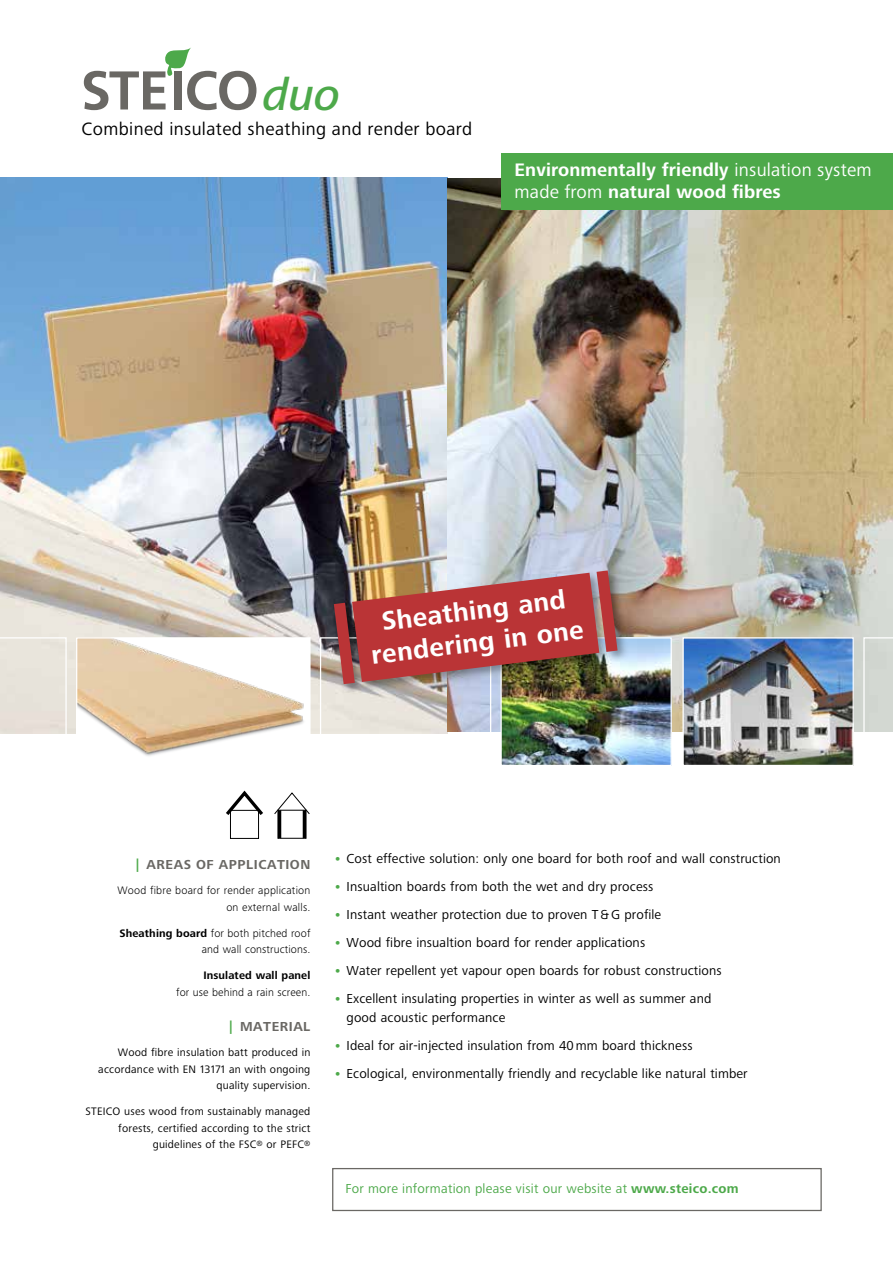
<style>
.page{position:relative;width:893px;height:1263px;background:#fff}
.page>*{position:absolute;margin:0;border:0;box-sizing:border-box;transform-origin:0 0}
.t1{font:italic 500 46.2px "Frutiger Next LTW1 G";color:#4da94a}
.Störer_18_pt{font:700 27px/32.4px "Frutiger Next LTW1 G";color:#fff;text-align:center}
.t2{font:700 18.75px "Frutiger Next LTW1 G";letter-spacing:.01em;color:#fff}
.t3{font:18.6px "Frutiger Next LTW1 G";letter-spacing:.02em;color:#000}
._1_2_Copy_Bulletpoin{font:13.5px/18.8px "Frutiger Next LTW1 G";letter-spacing:.01em;color:#000}
.t4{font:13.5px "Frutiger Next LTW1 G";letter-spacing:.02em;color:#4da94a}
.t5{font:700 13.5px "Frutiger Next LTW1 G";letter-spacing:.04em;color:#6a6864}
._2_0_Copy_Marginalie{font:11.25px/16.5px "Frutiger Next LTW1 G";letter-spacing:.02em;color:#000;text-align:right}
._2_0_Copy_Marginalie-2{font:300 11.25px/16.5px "Frutiger Next LTW1 G";letter-spacing:.01em;color:#000;text-align:right}
.s1{font-weight:400}
.s2{color:#4da94a}
.s3{font-weight:700}
.s4{font-weight:700;color:#4da94a}
</style>
<div class="page">
<img style="left:0;top:177px;width:448px;height:557px">
<img style="left:448px;top:178px;width:445px;height:553px">
<div style="left:502px;top:153px;width:391px;height:57px;background:#4da94a"></div>
<svg style="left:84px;top:47px;width:172px;height:63px"></svg>
<div style="left:332px;top:1168px;width:490px;height:43px;border:1px solid #6a6864"></div>
<img style="left:78px;top:639px;width:231px;height:117px">
<div style="left:76px;top:637px;width:235px;height:129px;border:1px solid #fff"></div>
<div style="left:320px;top:637px;width:171px;height:129px;border:1px solid #fff"></div>
<div style="left:0;top:637px;width:67px;height:97px;background:#e7e3da"></div>
<svg style="left:863px;top:637px;width:30px;height:95px;background:#d4d9d3"></svg>
<div style="left:278px;top:810px;width:28px;height:29px;border:1px solid #000"></div>
<svg style="left:274px;top:792px;width:36px;height:23px"></svg>
<hr style="left:278px;top:810px;width:3px;height:28px;background:#000">
<hr style="left:303px;top:810px;width:3px;height:28px;background:#000">
<div style="left:230px;top:810px;width:29px;height:29px;border:1px solid #000"></div>
<svg style="left:226px;top:790px;width:37px;height:29px"></svg>
<img style="left:502px;top:639px;width:168px;height:125px">
<div style="left:500px;top:637px;width:172px;height:129px;border:1px solid #fff"></div>
<img style="left:684px;top:639px;width:168px;height:125px">
<div style="left:682px;top:637px;width:172px;height:129px;border:1px solid #fff"></div>
<img style="left:327px;top:559px;width:297px;height:137px">
<p class="t1" style="left:263px;top:68px;width:79px">duo</p>
<p class="t3" style="left:82px;top:118px;width:392px">Combined insulated sheathing and render board</p>
<p class="t2" style="left:514px;top:159px;width:359px">Environmentally friendly <span class="s1">insulation system</span></p>
<p class="t2" style="left:514px;top:181px;width:268px"><span class="s1">made from</span> natural wood fibres</p>
<p class="Störer_18_pt" style="left:366px;top:608px;width:215px;rotate:-7deg">Sheathing and rendering in one</p>
<p class="t5" style="left:136px;top:856px;width:176px"><span class="s2">|</span> AREAS OF APPLICATION</p>
<p class="_2_0_Copy_Marginalie-2" style="left:117px;top:882px;width:194px">Wood fibre board for render application</p>
<p class="_2_0_Copy_Marginalie-2" style="left:226px;top:899px;width:86px">on external walls.</p>
<p class="_2_0_Copy_Marginalie-2" style="left:120px;top:925px;width:192px"><span class="s3">Sheathing board</span> for both pitched roof and wall constructions.</p>
<p class="_2_0_Copy_Marginalie-2" style="left:176px;top:967px;width:136px"><span class="s3">Insulated wall panel<br></span>for use behind a rain screen.</p>
<p class="t5" style="left:229px;top:1018px;width:82px"><span class="s2">|</span> MATERIAL</p>
<p class="_2_0_Copy_Marginalie" style="left:98px;top:1044px;width:214px">Wood fibre insulation batt produced in accordance with EN 13171 an with ongoing quality supervision.</p>
<p class="_2_0_Copy_Marginalie" style="left:86px;top:1103px;width:226px">STEICO uses wood from sustainably managed forests, certified according to the strict guidelines of the FSC<sup>®</sup> or PEFC<sup>®</sup></p>
<p class="_1_2_Copy_Bulletpoin" style="left:334px;top:849px;width:449px"><span class="s4">•</span> Cost effective solution: only one board for both roof and wall construction</p>
<p class="_1_2_Copy_Bulletpoin" style="left:334px;top:877px;width:321px"><span class="s4">•</span> Insualtion boards from both the wet and dry process</p>
<p class="_1_2_Copy_Bulletpoin" style="left:334px;top:905px;width:329px"><span class="s4">•</span> Instant weather protection due to proven T&amp;G profile</p>
<p class="_1_2_Copy_Bulletpoin" style="left:334px;top:933px;width:313px"><span class="s4">•</span> Wood fibre insualtion board for render applications</p>
<p class="_1_2_Copy_Bulletpoin" style="left:334px;top:962px;width:389px"><span class="s4">•</span> Water repellent yet vapour open boards for robust constructions</p>
<p class="_1_2_Copy_Bulletpoin" style="left:347px;top:990px;width:366px;text-indent:-13px"><span class="s4">•</span> Excellent insulating properties in winter as well as summer and good acoustic performance</p>
<p class="_1_2_Copy_Bulletpoin" style="left:334px;top:1037px;width:360px"><span class="s4">•</span> Ideal for air-injected insulation from 40 mm board thickness</p>
<p class="_1_2_Copy_Bulletpoin" style="left:334px;top:1065px;width:415px"><span class="s4">•</span> Ecological, environmentally friendly and recyclable like natural timber</p>
<p class="t4" style="left:345px;top:1181px;width:395px">For more information please visit our website at <span class="s3">www.steico.com</span></p>
</div>
